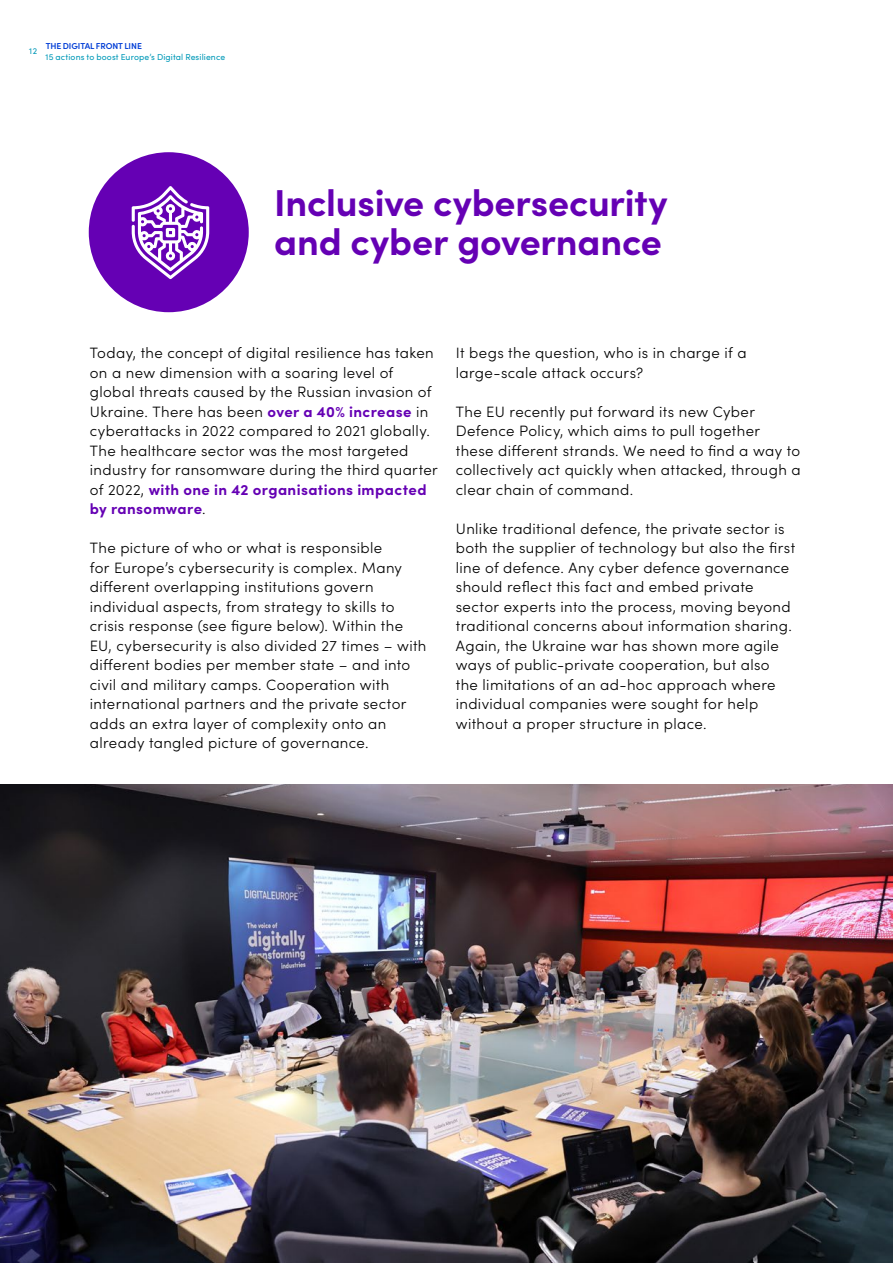
<style>
.page{position:relative;width:893px;height:1263px;background:#fff}
.page>*{position:absolute;margin:0;border:0;box-sizing:border-box;transform-origin:0 0}
.t1{font:700 37.5px/39px "Sofia Pro";letter-spacing:-.005em;color:#6500b4}
.t2{font:300 15px/19.5px "Sofia Pro";letter-spacing:.025em;color:#000}
.t3{font:8.7px "Sofia Pro";letter-spacing:.015em;color:#0099b8}
.t4{font:600 8.7px "Sofia Pro";letter-spacing:-.005em;color:#003dd6}
.t5{font:8.7px "Sofia Pro";color:#0098b7}
.s1{font-weight:700;color:#6500b4}
</style>
<div class="page">
<div style="left:89px;top:152px;width:160px;height:160px;background:#6500b4;border-radius:50%"></div>
<svg style="left:132px;top:186px;width:77px;height:93px"></svg>
<img style="left:0;top:784px;width:893px;height:479px">
<p class="t5" style="left:29px;top:45px;width:9px">12</p>
<p class="t4" style="left:46px;top:39px;width:98px">THE DIGITAL FRONT LINE</p>
<p class="t3" style="left:46px;top:51px;width:181px">15 actions to boost Europe’s Digital Resilience</p>
<h1 class="t1" style="left:274px;top:180px;width:395px">Inclusive cybersecurity and cyber governance</h1>
<p class="t2" style="left:90px;top:342px;width:349px">Today, the concept of digital resilience has taken on a new dimension with a soaring level of global threats caused by the Russian invasion of Ukraine. There has been <span class="s1">over a 40% increase</span> in cyberattacks in 2022 compared to 2021 globally.<br>The healthcare sector was the most targeted industry for ransomware during the third quarter of 2022, <span class="s1">with one in 42 organisations impacted by ransomware</span>.</p>
<p class="t2" style="left:90px;top:537px;width:338px">The picture of who or what is responsible<br>for Europe’s cybersecurity is complex. Many different overlapping institutions govern individual aspects, from strategy to skills to crisis response (see figure below). Within the EU, cybersecurity is also divided 27 times – with different bodies per member state – and into civil and military camps. Cooperation with international partners and the private sector adds an extra layer of complexity onto an already tangled picture of governance.</p>
<p class="t2" style="left:456px;top:342px;width:292px">It begs the question, who is in charge if a large-scale attack occurs?</p>
<p class="t2" style="left:456px;top:401px;width:346px">The EU recently put forward its new Cyber Defence Policy, which aims to pull together these different strands. We need to find a way to collectively act quickly when attacked, through a clear chain of command.</p>
<p class="t2" style="left:456px;top:518px;width:341px">Unlike traditional defence, the private sector is both the supplier of technology but also the first line of defence. Any cyber defence governance should reflect this fact and embed private sector experts into the process, moving beyond traditional concerns about information sharing.<br>Again, the Ukraine war has shown more agile ways of public-private cooperation, but also the limitations of an ad-hoc approach where individual companies were sought for help without a proper structure in place.</p>
</div>
